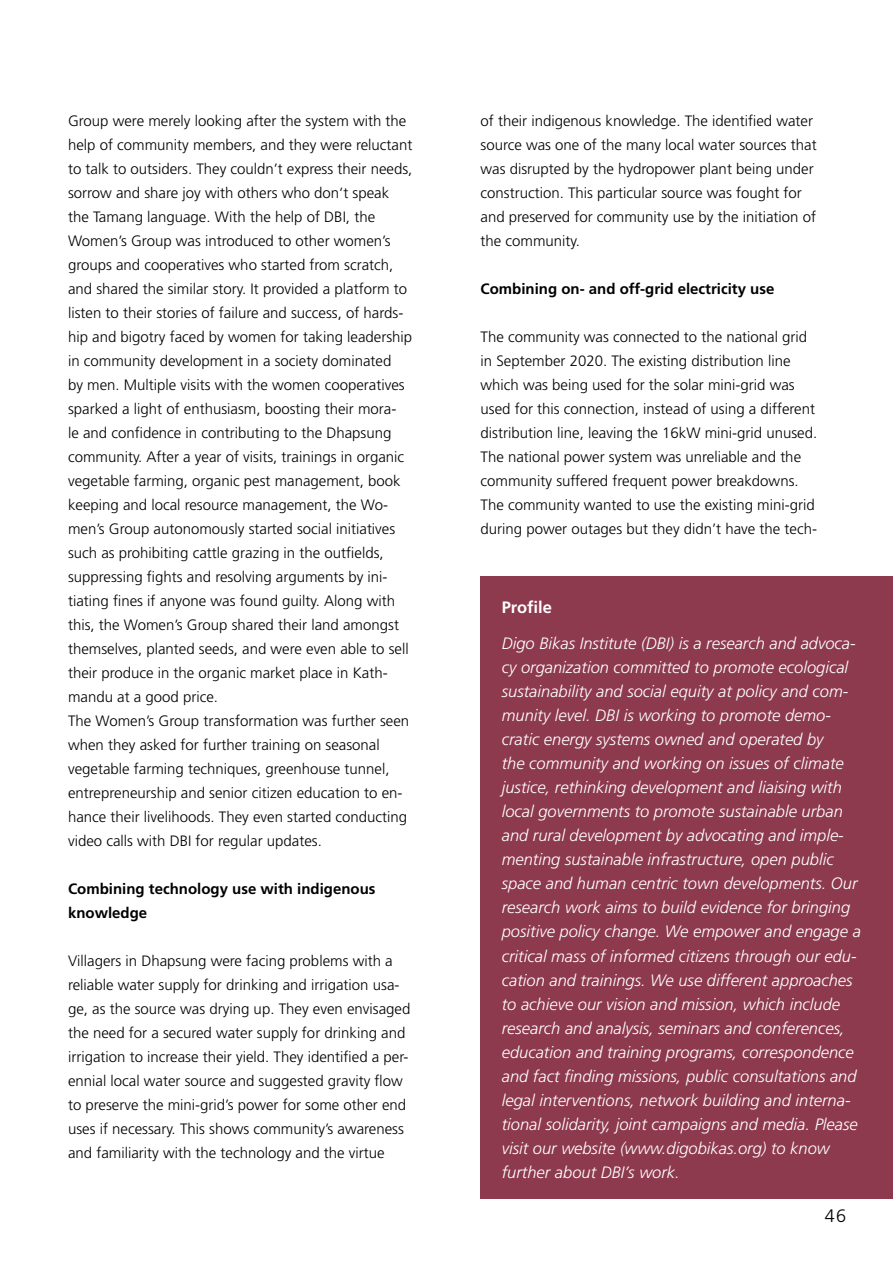
<style>
.page{position:relative;width:893px;height:1263px;background:#fff}
.page>*{position:absolute;margin:0;border:0;box-sizing:border-box;transform-origin:0 0}
.t1{font:300 18px "Frutiger LT Std";color:#000}
.t2{font:italic 300 16.5px/24px "Frutiger LT Std";color:#fff}
.t3{font:700 16.5px "Frutiger LT Std";color:#fff}
.t4{font:300 15px/24px "Frutiger LT Std";color:#000}
.t5{font:700 15px/24px "Frutiger LT Std";color:#000}
</style>
<div class="page">
<div style="left:480px;top:576px;width:413px;height:623px;background:#8d394e"></div>
<p class="t4" style="left:68px;top:109px;width:346px">Group were merely looking after the system with the help of community members, and they were reluctant to talk to outsiders. They couldn’t express their needs, sorrow and share joy with others who don‘t speak the Tamang language. With the help of DBI, the Women’s Group was introduced to other women’s groups and cooperatives who started from scratch, and shared the similar story. It provided a platform to listen to their stories of failure and success, of hards&shy;hip and bigotry faced by women for taking leadership in community development in a society dominated<br>by men. Multiple visits with the women cooperatives sparked a light of enthusiasm, boosting their mora-<br>le and confidence in contributing to the Dhapsung community. After a year of visits, trainings in organic vegetable farming, organic pest management, book keeping and local resource management, the Wo&shy;men’s Group autonomously started social initiatives such as prohibiting cattle grazing in the outfields, suppressing fights and resolving arguments by ini&shy;tiating fines if anyone was found guilty. Along with this, the Women’s Group shared their land amongst themselves, planted seeds, and were even able to sell their produce in the organic market place in Kath&shy;mandu at a good price.<br>The Women’s Group transformation was further seen when they asked for further training on seasonal vegetable farming techniques, greenhouse tunnel, entrepreneurship and senior citizen education to en&shy;hance their livelihoods. They even started conducting video calls with DBI for regular updates.</p>
<p class="t5" style="left:68px;top:877px;width:309px">Combining technology use with indigenous knowledge</p>
<p class="t4" style="left:68px;top:949px;width:344px">Villagers in Dhapsung were facing problems with a reliable water supply for drinking and irrigation usa&shy;ge, as the source was drying up. They even envisaged the need for a secured water supply for drinking and irrigation to increase their yield. They identified a per&shy;ennial local water source and suggested gravity flow to preserve the mini-grid’s power for some other end uses if necessary. This shows community’s awareness and familiarity with the technology and the virtue</p>
<p class="t4" style="left:480px;top:109px;width:338px">of their indigenous knowledge. The identified water source was one of the many local water sources that was disrupted by the hydropower plant being under construction. This particular source was fought for and preserved for community use by the initiation of the community.</p>
<p class="t5" style="left:480px;top:277px;width:295px">Combining on- and off-grid electricity use</p>
<p class="t4" style="left:480px;top:325px;width:338px">The community was connected to the national grid in September 2020. The existing distribution line which was being used for the solar mini-grid was used for this connection, instead of using a different distribution line, leaving the 16kW mini-grid unused.<br>The national power system was unreliable and the community suffered frequent power breakdowns.<br>The community wanted to use the existing mini-grid during power outages but they didn’t have the tech-</p>
<p class="t3" style="left:502px;top:597px;width:52px">Profile</p>
<p class="t2" style="left:502px;top:632px;width:361px">Digo Bikas Institute (DBI) is a research and advoca&shy;cy organization committed to promote ecological sustainability and social equity at policy and com&shy;munity level. DBI is working to promote demo&shy;cratic energy systems owned and operated by<br>the community and working on issues of climate justice, rethinking development and liaising with local governments to promote sustainable urban and rural development by advocating and imple&shy;menting sustainable infrastructure, open public space and human centric town developments. Our research work aims to build evidence for bringing positive policy change. We empower and engage a critical mass of informed citizens through our edu&shy;cation and trainings. We use different approaches to achieve our vision and mission, which include research and analysis, seminars and conferences, education and training programs, correspondence and fact finding missions, public consultations and legal interventions, network building and interna&shy;tional solidarity, joint campaigns and media. Please visit our website (www.digobikas.org) to know further about DBI’s work.</p>
<p class="t1" style="left:825px;top:1206px;width:23px">46</p>
</div>
